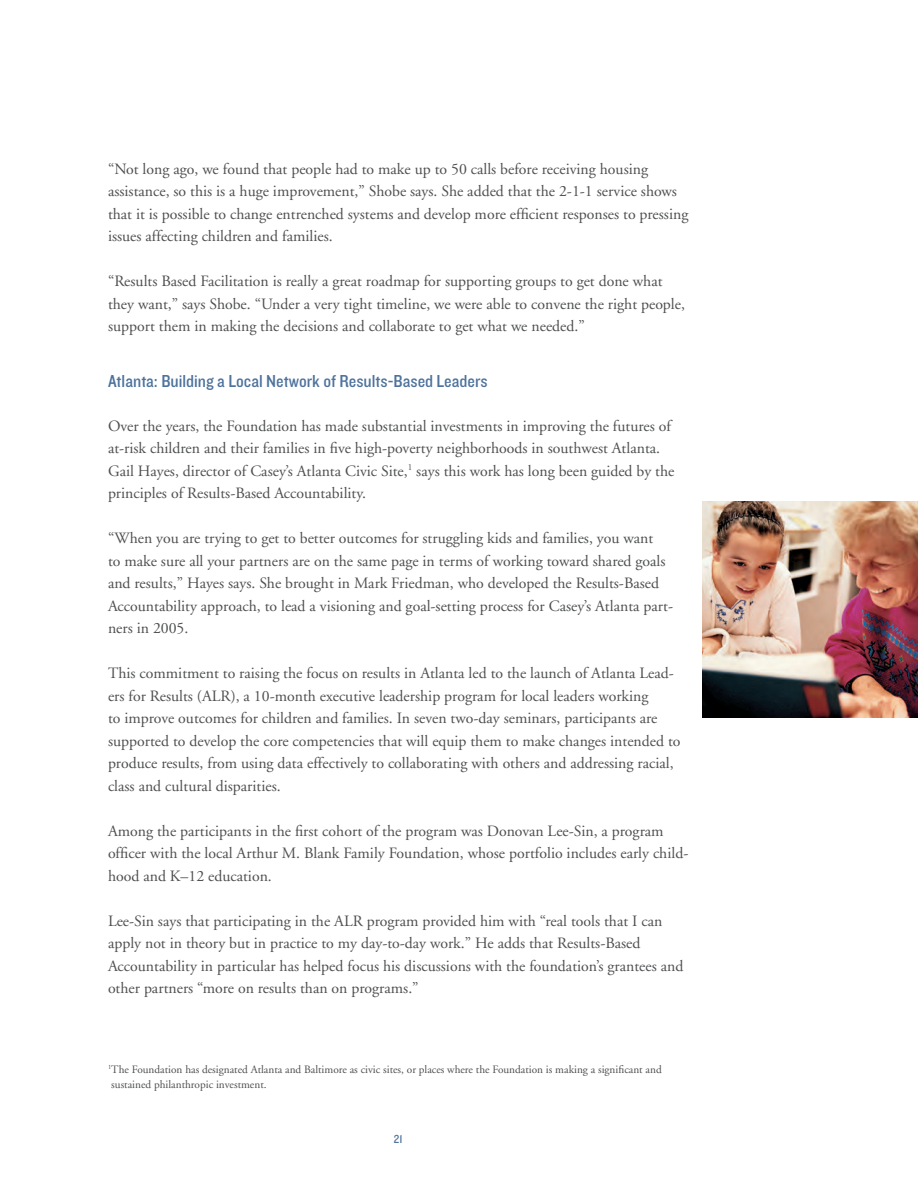
<style>
.page{position:relative;width:918px;height:1188px;background:#fff}
.page>*{position:absolute;margin:0;border:0;box-sizing:border-box;transform-origin:0 0}
.t1{font:18px "Knockout HTF30 Junior Welterwt";color:#4d729c}
.t2{font:15.75px/22.5px "Adobe Garamond";color:#4e4f50}
.t3{font:12px "Knockout HTF30 Junior Welterwt";color:#4d729c}
.t4{font:11.25px/15px "Adobe Garamond";color:#4e4f50}
</style>
<div class="page">
<img style="left:702px;top:501px;width:216px;height:216px">
<p class="t2" style="left:108px;top:158px;width:582px">“Not long ago, we found that people had to make up to 50 calls before receiving housing assistance, so this is a huge improvement,” Shobe says. She added that the 2-1-1 service shows that it is possible to change entrenched systems and develop more efficient responses to pressing issues affecting children and families.</p>
<p class="t2" style="left:108px;top:270px;width:579px">“Results Based Facilitation is really a great roadmap for supporting groups to get done what they want,” says Shobe. “Under a very tight timeline, we were able to convene the right people, support them in making the decisions and collaborate to get what we needed.”</p>
<p class="t1" style="left:108px;top:371px;width:381px">Atlanta: Building a Local Network of Results-Based Leaders</p>
<p class="t2" style="left:108px;top:415px;width:568px">Over the years, the Foundation has made substantial investments in improving the futures of at-risk children and their families in five high-poverty neighborhoods in southwest Atlanta.<br>Gail Hayes, director of Casey’s Atlanta Civic Site,<sup>1</sup> says this work has long been guided by the principles of Results-Based Accountability.</p>
<p class="t2" style="left:108px;top:527px;width:567px">“When you are trying to get to better outcomes for struggling kids and families, you want<br>to make sure all your partners are on the same page in terms of working toward shared goals and results,” Hayes says. She brought in Mark Friedman, who developed the Results-Based Accountability approach, to lead a visioning and goal-setting process for Casey’s Atlanta part&shy;ners in 2005.</p>
<p class="t2" style="left:108px;top:662px;width:574px">This commitment to raising the focus on results in Atlanta led to the launch of Atlanta Lead&shy;ers for Results (ALR), a 10-month executive leadership program for local leaders working<br>to improve outcomes for children and families. In seven two-day seminars, participants are supported to develop the core competencies that will equip them to make changes intended to produce results, from using data effectively to collaborating with others and addressing racial, class and cultural disparities.</p>
<p class="t2" style="left:108px;top:820px;width:582px">Among the participants in the first cohort of the program was Donovan Lee-Sin, a program officer with the local Arthur M. Blank Family Foundation, whose portfolio includes early child&shy;hood and K–12 education.</p>
<p class="t2" style="left:108px;top:910px;width:577px">Lee-Sin says that participating in the ALR program provided him with “real tools that I can apply not in theory but in practice to my day-to-day work.” He adds that Results-Based Accountability in particular has helped focus his discussions with the foundation’s grantees and other partners “more on results than on programs.”</p>
<p class="t4" style="left:108px;top:1062px;width:555px"><sup>1</sup>The Foundation has designated Atlanta and Baltimore as civic sites, or places where the Foundation is making a significant and sustained philanthropic investment.</p>
<p class="t3" style="left:394px;top:1133px;width:10px">21</p>
</div>
